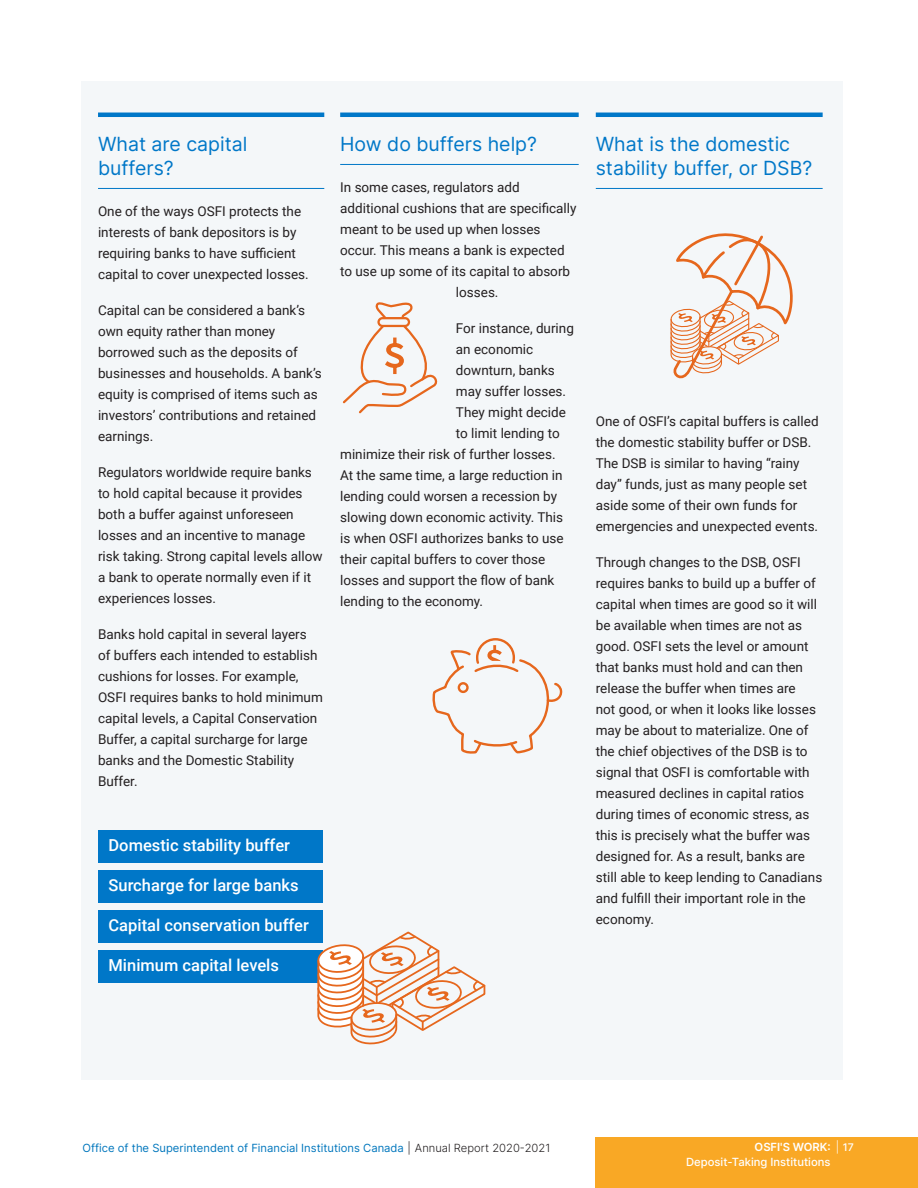
<style>
.page{position:relative;width:918px;height:1188px;background:#fff}
.page>*{position:absolute;margin:0;border:0;box-sizing:border-box;transform-origin:0 0}
.goal{font:19.5px/24px "Inter";color:#0077c8}
.text{font:500 16.5px "Roboto";color:#fff}
.text-2{font:13.5px/21px "Roboto";color:#231f20}
.t1{font:11.25px "Inter";color:#0277bd}
.text-3{font:500 11.25px/15px "Inter";color:#fff}
.s1{font-weight:300;color:#231f20}
.s2{font-weight:600}
.s3{font-weight:300}
.s4{font-size:10.5px}
</style>
<div class="page">
<div style="left:596px;top:1137px;width:322px;height:51px;background:#f9a825"></div>
<div style="left:81px;top:81px;width:762px;height:999px;background:#f4f7f9"></div>
<hr style="left:98px;top:113px;width:226px;height:4px;background:#0077c8">
<hr style="left:98px;top:188px;width:226px;height:1px;background:#0077c8">
<hr style="left:340px;top:113px;width:239px;height:4px;background:#0077c8">
<hr style="left:340px;top:164px;width:239px;height:1px;background:#0077c8">
<hr style="left:596px;top:113px;width:227px;height:4px;background:#0077c8">
<hr style="left:596px;top:188px;width:227px;height:1px;background:#0077c8">
<svg style="left:342px;top:302px;width:96px;height:112px"></svg>
<svg style="left:432px;top:638px;width:131px;height:116px"></svg>
<svg style="left:670px;top:233px;width:123px;height:146px"></svg>
<div style="left:98px;top:830px;width:224px;height:32px;background:#0077c8"></div>
<div style="left:98px;top:870px;width:224px;height:32px;background:#0077c8"></div>
<div style="left:98px;top:910px;width:224px;height:33px;background:#0077c8"></div>
<div style="left:98px;top:950px;width:224px;height:33px;background:#0077c8"></div>
<svg style="left:317px;top:930px;width:169px;height:115px"></svg>
<p class="goal" style="left:98px;top:131px;width:151px">What are capital buffers?</p>
<p class="text-2" style="left:98px;top:200px;width:210px">One of the ways OSFI protects the interests of bank depositors is by requiring banks to have sufficient capital to cover unexpected losses.</p>
<p class="text-2" style="left:98px;top:299px;width:225px">Capital can be considered a bank’s own equity rather than money borrowed such as the deposits of businesses and households. A bank’s equity is comprised of items such as investors’ contributions and retained earnings.</p>
<p class="text-2" style="left:98px;top:461px;width:226px">Regulators worldwide require banks to hold capital because it provides both a buffer against unforeseen losses and an incentive to manage risk taking. Strong capital levels allow a bank to operate normally even if it experiences losses.</p>
<p class="text-2" style="left:98px;top:624px;width:226px">Banks hold capital in several layers<br>of buffers each intended to establish cushions for losses. For example,<br>OSFI requires banks to hold minimum capital levels, a Capital Conservation<br>Buffer, a capital surcharge for large banks and the Domestic Stability<br>Buffer.</p>
<p class="goal" style="left:340px;top:131px;width:198px">How do buffers help?</p>
<p class="text-2" style="left:340px;top:176px;width:181px">In some cases, regulators add</p>
<p class="text-2" style="left:340px;top:197px;width:238px">additional cushions that are specifically</p>
<p class="text-2" style="left:340px;top:218px;width:202px">meant to be used up when losses</p>
<p class="text-2" style="left:340px;top:239px;width:226px">occur. This means a bank is expected</p>
<p class="text-2" style="left:340px;top:260px;width:231px">to use up some of its capital to absorb</p>
<p class="text-2" style="left:456px;top:281px;width:42px">losses.</p>
<p class="text-2" style="left:456px;top:317px;width:119px">For instance, during</p>
<p class="text-2" style="left:456px;top:338px;width:79px">an economic</p>
<p class="text-2" style="left:456px;top:359px;width:100px">downturn, banks</p>
<p class="text-2" style="left:456px;top:380px;width:110px">may suffer losses.</p>
<p class="text-2" style="left:456px;top:401px;width:112px">They might decide</p>
<p class="text-2" style="left:456px;top:422px;width:105px">to limit lending to</p>
<p class="text-2" style="left:340px;top:443px;width:215px">minimize their risk of further losses.</p>
<p class="text-2" style="left:340px;top:464px;width:224px">At the same time, a large reduction in</p>
<p class="text-2" style="left:340px;top:485px;width:218px">lending could worsen a recession by</p>
<p class="text-2" style="left:340px;top:506px;width:224px">slowing down economic activity. This</p>
<p class="text-2" style="left:340px;top:527px;width:225px">is when OSFI authorizes banks to use</p>
<p class="text-2" style="left:340px;top:548px;width:207px">their capital buffers to cover those</p>
<p class="text-2" style="left:340px;top:569px;width:216px">losses and support the flow of bank</p>
<p class="text-2" style="left:340px;top:590px;width:142px">lending to the economy.</p>
<p class="text" style="left:109px;top:833px;width:183px">Domestic stability buffer</p>
<p class="text" style="left:109px;top:873px;width:192px">Surcharge for large banks</p>
<p class="text" style="left:109px;top:914px;width:202px">Capital conservation buffer</p>
<p class="text" style="left:109px;top:954px;width:172px">Minimum capital levels</p>
<p class="goal" style="left:596px;top:131px;width:218px">What is the domestic stability buffer, or DSB?</p>
<p class="text-2" style="left:596px;top:410px;width:224px">One of OSFI’s capital buffers is called the domestic stability buffer or DSB.<br>The DSB is similar to having “rainy day” funds, just as many people set aside some of their own funds for emergencies and unexpected events.</p>
<p class="text-2" style="left:596px;top:551px;width:228px">Through changes to the DSB, OSFI requires banks to build up a buffer of capital when times are good so it will be available when times are not as good. OSFI sets the level or amount that banks must hold and can then release the buffer when times are<br>not good, or when it looks like losses may be about to materialize. One of the chief objectives of the DSB is to signal that OSFI is comfortable with measured declines in capital ratios during times of economic stress, as this is precisely what the buffer was designed for. As a result, banks are still able to keep lending to Canadians and fulfill their important role in the economy.</p>
<p class="t1" style="left:82px;top:1139px;width:469px">Office of the Superintendent of Financial Institutions Canada <span class="s1">| Annual Report 2020-2021</span></p>
<p class="text-3" style="left:686px;top:1140px;width:169px;text-indent:69px"><span class="s2">OSFI'S WORK:</span> <span class="s3">|</span> <span class="s4">17<br></span>Deposit-Taking Institutions</p>
</div>
